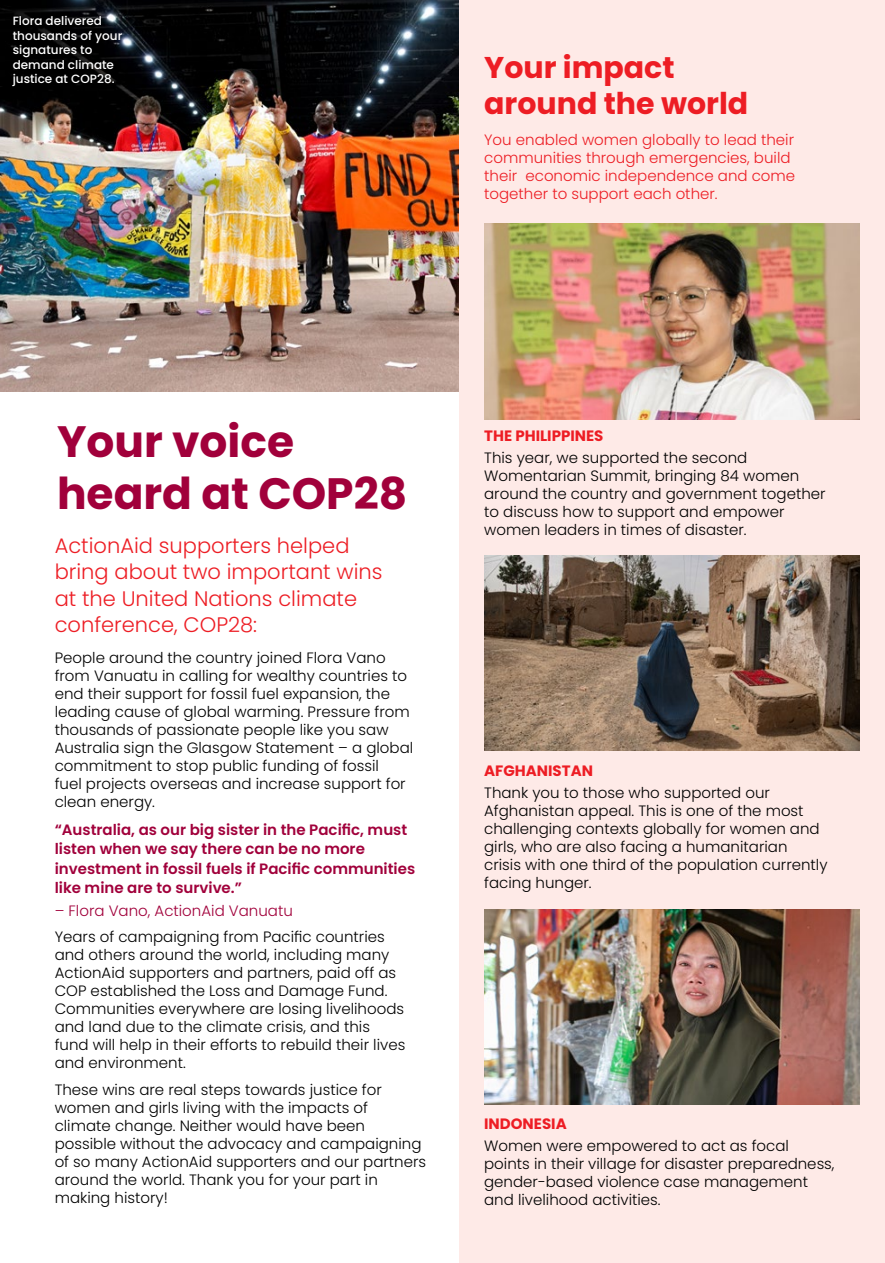
<style>
.page{position:relative;width:885px;height:1263px;background:#fff}
.page>*{position:absolute;margin:0;border:0;box-sizing:border-box;transform-origin:0 0}
.t1{font:700 43.8px/52.7px "Poppins";color:#a1003b}
.t2{font:700 30px/36px "Poppins";color:#ed1d24}
.t3{font:300 21px/26.2px "Poppins";color:#ed1d24}
.t4{font:300 15px/18px "Poppins";color:#000}
.t5{font:600 15px/19.5px "Poppins";color:#a1003b}
.t6{font:300 15px/18px "Poppins";color:#ed1d24}
.t7{font:700 15px "Poppins";color:#ed1d24}
.t8{font:300 15px "Poppins";color:#a1003b}
.t9{font:500 12px/14.4px "Poppins";color:#fff}
</style>
<div class="page">
<img style="left:0;top:0;width:459px;height:391px">
<div style="left:459px;top:0;width:425px;height:1263px;background:#feeae7"></div>
<img style="left:484px;top:224px;width:375px;height:195px">
<img style="left:484px;top:555px;width:375px;height:196px">
<img style="left:484px;top:909px;width:375px;height:196px">
<p class="t9" style="left:13px;top:14px;width:111px">Flora delivered thousands of your signatures to demand climate justice at COP28.</p>
<h2 class="t2" style="left:484px;top:50px;width:265px">Your impact around the world</h2>
<p class="t6" style="left:484px;top:131px;width:312px">You enabled women globally to lead their communities through emergencies, build their economic independence and come together to support each other.</p>
<h1 class="t1" style="left:57px;top:415px;width:351px">Your voice heard at COP28</h1>
<h3 class="t3" style="left:55px;top:533px;width:329px">ActionAid supporters helped bring about two important wins at the United Nations climate conference, COP28:</h3>
<p class="t4" style="left:55px;top:648px;width:360px">People around the country joined Flora Vano from Vanuatu in calling for wealthy countries to end their support for fossil fuel expansion, the leading cause of global warming. Pressure from thousands of passionate people like you saw Australia sign the Glasgow Statement – a global commitment to stop public funding of fossil<br>fuel projects overseas and increase support for clean energy.</p>
<p class="t5" style="left:55px;top:820px;width:362px">“Australia, as our big sister in the Pacific, must listen when we say there can be no more investment in fossil fuels if Pacific communities like mine are to survive.”</p>
<p class="t8" style="left:55px;top:901px;width:240px">– Flora Vano, ActionAid Vanuatu</p>
<p class="t4" style="left:55px;top:928px;width:352px">Years of campaigning from Pacific countries and others around the world, including many ActionAid supporters and partners, paid off as COP established the Loss and Damage Fund.<br>Communities everywhere are losing livelihoods and land due to the climate crisis, and this fund will help in their efforts to rebuild their lives and environment.</p>
<p class="t4" style="left:55px;top:1080px;width:373px">These wins are real steps towards justice for women and girls living with the impacts of climate change. Neither would have been possible without the advocacy and campaigning of so many ActionAid supporters and our partners around the world. Thank you for your part in making history!</p>
<p class="t7" style="left:484px;top:426px;width:121px">THE PHILIPPINES</p>
<p class="t4" style="left:484px;top:449px;width:343px">This year, we supported the second Womentarian Summit, bringing 84 women around the country and government together to discuss how to support and empower women leaders in times of disaster.</p>
<p class="t7" style="left:484px;top:762px;width:110px">AFGHANISTAN</p>
<p class="t4" style="left:484px;top:784px;width:345px">Thank you to those who supported our Afghanistan appeal. This is one of the most challenging contexts globally for women and girls, who are also facing a humanitarian crisis with one third of the population currently facing hunger.</p>
<p class="t7" style="left:484px;top:1115px;width:84px">INDONESIA</p>
<p class="t4" style="left:484px;top:1137px;width:352px">Women were empowered to act as focal points in their village for disaster preparedness, gender-based violence case management and livelihood activities.</p>
</div>
